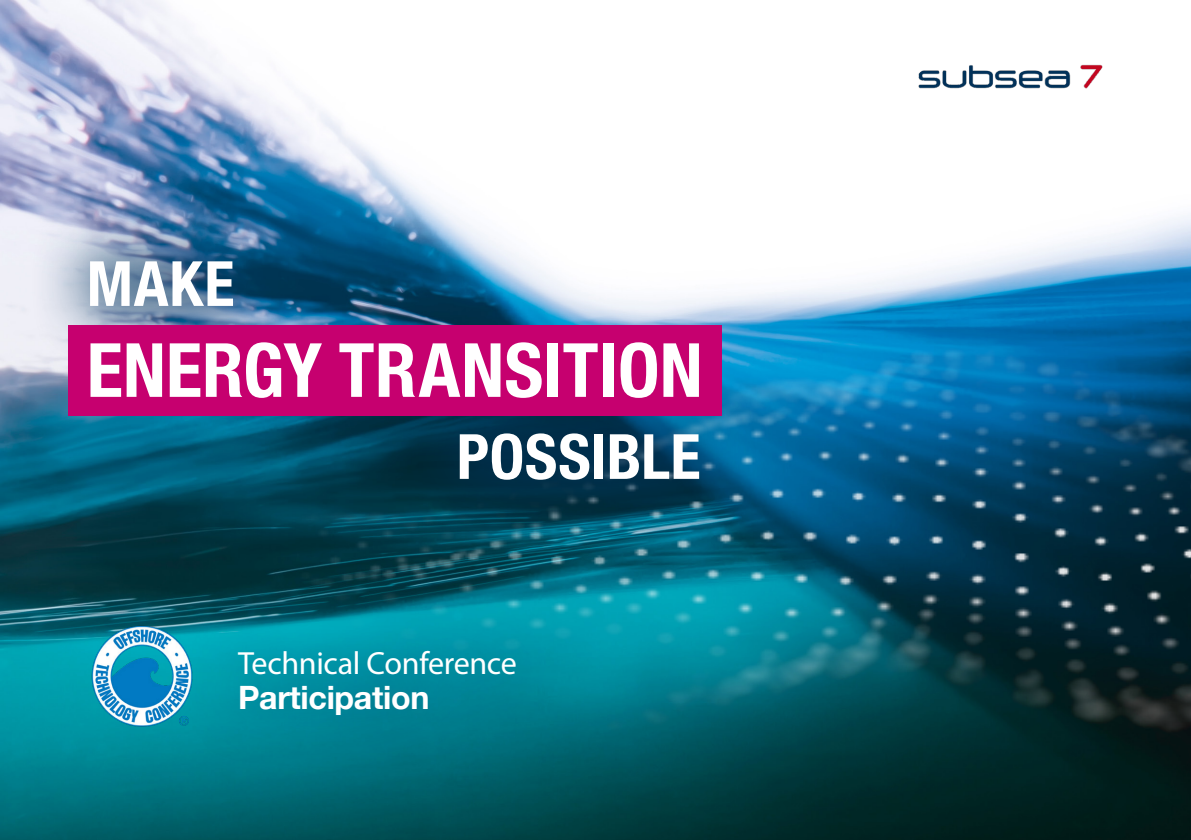
<style>
.page{position:relative;width:1191px;height:840px;background:#fff}
.page>*{position:absolute;margin:0;border:0;box-sizing:border-box;transform-origin:0 0}
.t1{font:700 condensed 74.8px "Helvetica Neue LT Std";color:#fff}
.t2{font:700 condensed 62.4px "Helvetica Neue LT Std";letter-spacing:.01em;color:#fff}
.t3{font:32.2px "Myriad Pro";letter-spacing:-.01em;color:#fff}
.t4{font:700 32.2px "Helvetica Neue";letter-spacing:-.01em;color:#fff}
</style>
<div class="page">
<img style="left:0;top:0;width:407px;height:181px">
<img style="left:0;top:181px;width:1191px;height:658px">
<div style="left:180px;top:593px;width:391px;height:178px;background:#00355f;opacity:.9"></div>
<div style="left:29px;top:199px;width:265px;height:169px;background:#00355f;opacity:.9"></div>
<div style="left:398px;top:372px;width:361px;height:168px;background:#00355f;opacity:.9"></div>
<div style="left:68px;top:324px;width:653px;height:91px;background:#c6006f"></div>
<img style="left:84px;top:617px;width:117px;height:117px">
<img style="left:918px;top:64px;width:185px;height:25px">
<h2 class="t2" style="left:87px;top:246px;width:149px">MAKE</h2>
<h1 class="t1" style="left:87px;top:325px;width:617px">ENERGY TRANSITION</h1>
<h2 class="t2" style="left:456px;top:418px;width:245px">POSSIBLE</h2>
<p class="t3" style="left:238px;top:642px;width:280px">Technical Conference</p>
<p class="t4" style="left:238px;top:676px;width:193px">Participation</p>
</div>
